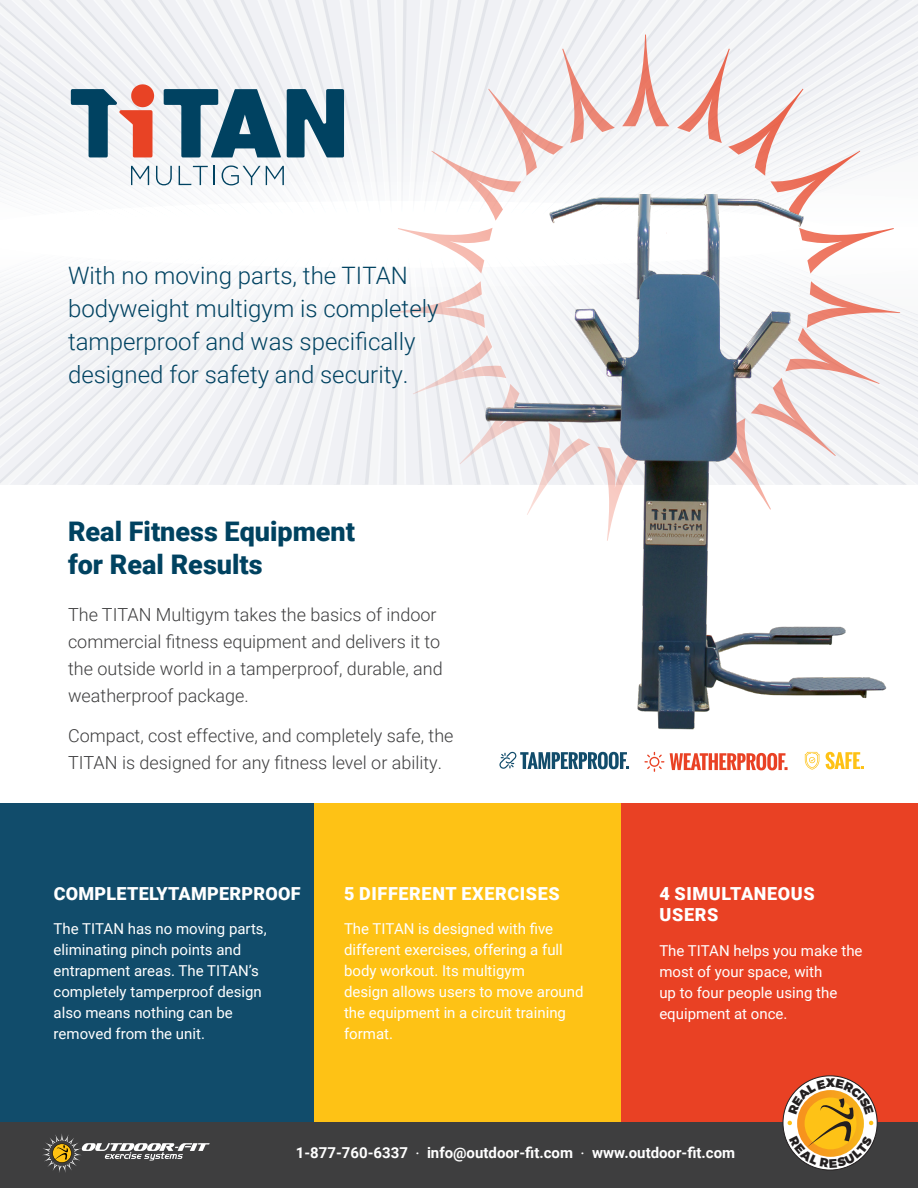
<style>
.page{position:relative;width:918px;height:1188px;background:#fff}
.page>*{position:absolute;margin:0;border:0;box-sizing:border-box;transform-origin:0 0}
.t1{font:900 27px/32.4px "Roboto";color:#004260}
.t2{font:300 24px/33px "Roboto";color:#004261}
.t3{font:300 18px/27px "Roboto";color:#3e3e3f}
.t4{font:900 18px/21.6px "Roboto";letter-spacing:.035em;color:#fff}
.t5{font:900 18px "Roboto";letter-spacing:.015em;color:#fff}
.t6{font:15px/21px "Roboto";color:#fff}
.t7{font:700 15px "Roboto";color:#fff}
.s1{font-family:"Helvetica Neue LT Std";font-weight:400}
</style>
<div class="page">
<div style="left:604px;top:803px;width:314px;height:319px;background:#e94124"></div>
<div style="left:0;top:803px;width:314px;height:319px;background:#114c6b"></div>
<div style="left:314px;top:803px;width:307px;height:319px;background:#fec215"></div>
<div style="left:0;top:1122px;width:918px;height:66px;background:#3e3e3f"></div>
<svg style="left:644px;top:752px;width:20px;height:20px"></svg>
<svg style="left:670px;top:753px;width:118px;height:17px"></svg>
<svg style="left:805px;top:752px;width:14px;height:18px"></svg>
<svg style="left:826px;top:752px;width:38px;height:17px"></svg>
<img style="left:511px;top:541px;width:376px;height:211px">
<svg style="left:499px;top:752px;width:130px;height:17px"></svg>
<svg style="left:0;top:0;width:918px;height:541px"></svg>
<svg style="left:43px;top:1134px;width:167px;height:39px"></svg>
<svg style="left:783px;top:1076px;width:94px;height:94px"></svg>
<svg style="left:788px;top:1079px;width:86px;height:89px;background:#e1b977"></svg>
<p class="t2" style="left:68px;top:258px;width:372px">With no moving parts, the TITAN bodyweight multigym is completely tamperproof and was specifically designed for safety and security.</p>
<p class="t1" style="left:68px;top:514px;width:289px">Real Fitness Equipment for Real Results</p>
<p class="t3" style="left:68px;top:600px;width:376px">The TITAN Multigym takes the basics of indoor commercial fitness equipment and delivers it to the outside world in a tamperproof, durable, and weatherproof package.</p>
<p class="t3" style="left:68px;top:722px;width:387px">Compact, cost effective, and completely safe, the<br>TITAN is designed for any fitness level or ability.</p>
<p class="t5" style="left:54px;top:881px;width:248px">COMPLETELY TAMPERPROOF</p>
<p class="t6" style="left:54px;top:918px;width:215px">The TITAN has no moving parts, eliminating pinch points and entrapment areas. The TITAN’s completely tamperproof design also means nothing can be removed from the unit.</p>
<p class="t4" style="left:344px;top:882px;width:217px">5 DIFFERENT EXERCISES</p>
<p class="t6" style="left:344px;top:918px;width:241px">The TITAN is designed with five different exercises, offering a full body workout. Its multigym<br>design allows users to move around the equipment in a circuit training format.</p>
<p class="t4" style="left:659px;top:882px;width:157px">4 SIMULTANEOUS<br>USERS</p>
<p class="t6" style="left:659px;top:939px;width:205px">The TITAN helps you make the most of your space, with<br>up to four people using the equipment at once.</p>
<p class="t7" style="left:296px;top:1142px;width:441px">1-877-760-6337 <span class="s1">∙</span> info@outdoor-fit.com <span class="s1">∙</span> www.outdoor-fit.com</p>
</div>
